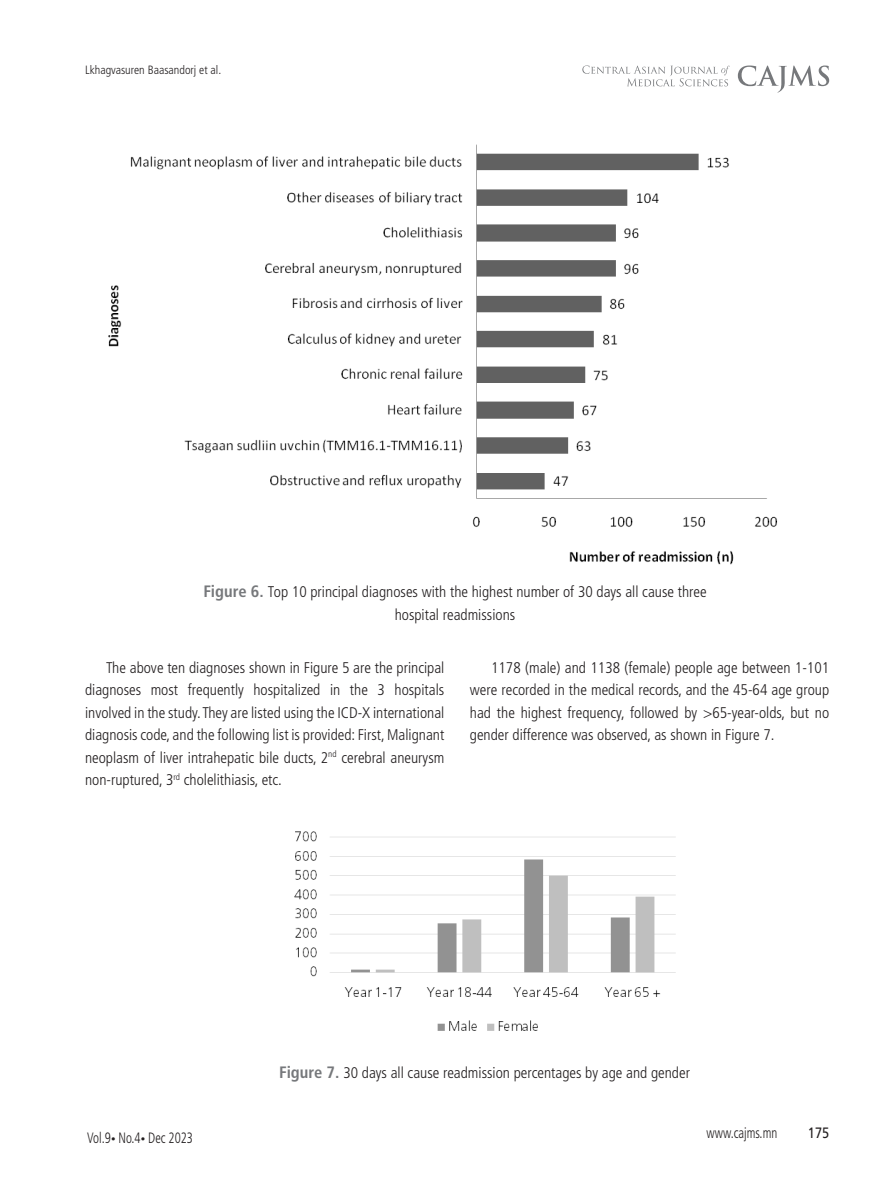
<style>
.page{position:relative;width:893px;height:1191px;background:#fff}
.page>*{position:absolute;margin:0;border:0;box-sizing:border-box;transform-origin:0 0}
.hd{font:300 condensed 15.45px/22.5px "Frutiger LT Std";color:#231f20;text-align:justify}
.t1{font:300 condensed 15px "Frutiger LT Std";color:#231f20;scale:.85 1}
.t2{font:15px "Frutiger LT Std";color:#231f20;scale:.85 1}
.t3{font:300 condensed 12px "Frutiger LT Std";color:#231f20}
.s1{font-weight:700;font-size:16.5px;color:#76787b}
.s2{font-weight:700;font-size:9px}
</style>
<div class="page">
<svg style="left:738px;top:65px;width:91px;height:28px"></svg>
<svg style="left:582px;top:65px;width:147px;height:21px"></svg>
<img style="left:294px;top:831px;width:382px;height:200px">
<img style="left:108px;top:144px;width:670px;height:421px">
<p class="t3" style="left:85px;top:63px;width:138px">Lkhagvasuren Baasandorj et al.</p>
<p class="hd" style="left:203px;top:581px;width:505px;text-align:center"><span class="s1">Figure 6.</span> Top 10 principal diagnoses with the highest number of 30 days all cause three hospital readmissions</p>
<p class="hd" style="left:85px;top:656px;width:361px;text-indent:21px">The above ten diagnoses shown in Figure 5 are the principal diagnoses most frequently hospitalized in the 3 hospitals involved in the study. They are listed using the ICD-X international diagnosis code, and the following list is provided: First, Malignant neoplasm of liver intrahepatic bile ducts, 2<sup>nd</sup> cerebral aneurysm non-ruptured, 3<sup>rd</sup> cholelithiasis, etc.</p>
<p class="hd" style="left:470px;top:656px;width:361px;text-indent:21px">1178 (male) and 1138 (female) people age between 1-101 were recorded in the medical records, and the 45-64 age group had the highest frequency, followed by &gt;65-year-olds, but no gender difference was observed, as shown in Figure 7.</p>
<p class="t1" style="left:87px;top:1129px;width:126px">Vol.9<span class="s2">•</span> No.4<span class="s2">•</span> Dec 2023</p>
<p class="hd" style="left:279px;top:1061px;width:412px"><span class="s1">Figure 7.</span> 30 days all cause readmission percentages by age and gender</p>
<p class="t1" style="left:707px;top:1124px;width:85px">www.cajms.mn</p>
<p class="t2" style="left:808px;top:1124px;width:27px">175</p>
</div>
